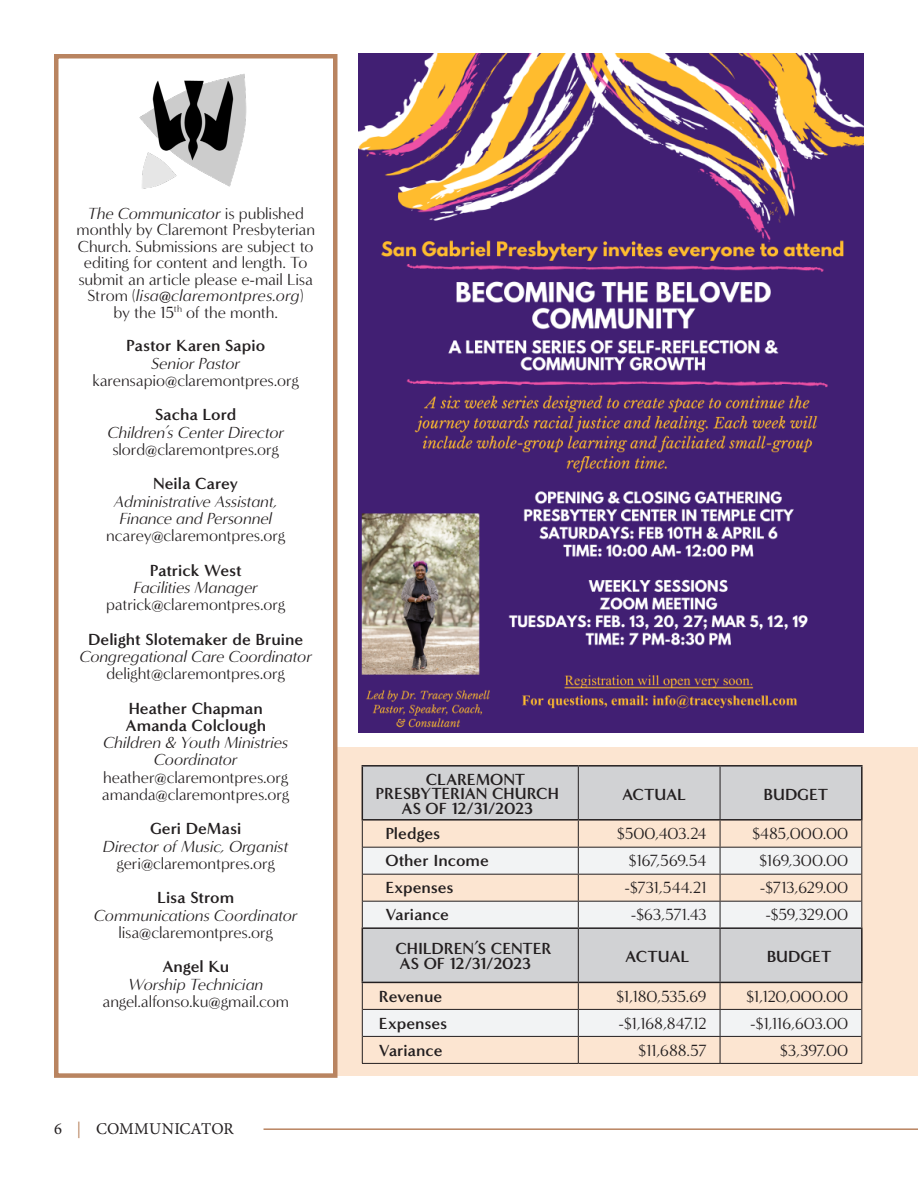
<style>
.page{position:relative;width:918px;height:1188px;background:#fff}
.page>*{position:absolute;margin:0;border:0;box-sizing:border-box;transform-origin:0 0}
.t1{font:16.5px/16.5px "Minerva Modern";letter-spacing:-.005em;color:#231f20;text-align:center}
.t2{font:italic 16.5px/17.2px "Minerva Modern";letter-spacing:-.005em;color:#231f20;text-align:center}
.t3{font:700 16.5px/14.5px "Minerva Modern";letter-spacing:-.005em;color:#231f20}
.t4{font:16.5px "Minion Pro";letter-spacing:.005em;color:#231f20}
.s1{font-style:italic}
.s2{font-weight:700;font-style:normal}
.s3{color:#b98460}
</style>
<div class="page">
<hr style="left:264px;top:1128px;width:654px;height:2px;background:#b98460">
<div style="left:338px;top:747px;width:580px;height:329px;background:#fce5d1"></div>
<img style="left:139px;top:74px;width:108px;height:115px">
<div style="left:54px;top:54px;width:284px;height:1024px;border:4px solid #b98460"></div>
<svg style="left:363px;top:767px;width:498px;height:80px;fill:#d1d2d4"></svg>
<svg style="left:363px;top:848px;width:498px;height:188px"></svg>
<hr style="left:363px;top:847px;width:215px;height:1px;background:#231f20">
<hr style="left:578px;top:847px;width:142px;height:1px;background:#231f20">
<hr style="left:720px;top:847px;width:141px;height:1px;background:#231f20">
<hr style="left:363px;top:874px;width:215px;height:1px;background:#231f20">
<hr style="left:578px;top:874px;width:142px;height:1px;background:#231f20">
<hr style="left:720px;top:874px;width:141px;height:1px;background:#231f20">
<hr style="left:363px;top:901px;width:215px;height:1px;background:#231f20">
<hr style="left:578px;top:901px;width:142px;height:1px;background:#231f20">
<svg style="left:578px;top:821px;width:1px;height:106px"></svg>
<hr style="left:720px;top:901px;width:141px;height:1px;background:#231f20">
<svg style="left:720px;top:821px;width:1px;height:106px"></svg>
<hr style="left:578px;top:929px;width:1px;height:53px;background:#231f20">
<hr style="left:720px;top:929px;width:1px;height:53px;background:#231f20">
<hr style="left:363px;top:1009px;width:215px;height:1px;background:#231f20">
<hr style="left:578px;top:1009px;width:142px;height:1px;background:#231f20">
<hr style="left:720px;top:1009px;width:141px;height:1px;background:#231f20">
<hr style="left:363px;top:1036px;width:215px;height:1px;background:#231f20">
<hr style="left:578px;top:1036px;width:142px;height:1px;background:#231f20">
<svg style="left:578px;top:983px;width:1px;height:80px"></svg>
<hr style="left:720px;top:1036px;width:141px;height:1px;background:#231f20">
<svg style="left:720px;top:983px;width:1px;height:80px"></svg>
<hr style="left:578px;top:767px;width:1px;height:52px;background:#231f20">
<hr style="left:720px;top:767px;width:1px;height:52px;background:#231f20">
<hr style="left:362px;top:765px;width:216px;height:2px;background:#231f20">
<hr style="left:362px;top:767px;width:1px;height:52px;background:#231f20">
<hr style="left:578px;top:765px;width:142px;height:2px;background:#231f20">
<hr style="left:720px;top:765px;width:143px;height:2px;background:#231f20">
<hr style="left:861px;top:767px;width:2px;height:52px;background:#231f20">
<hr style="left:362px;top:819px;width:216px;height:2px;background:#231f20">
<hr style="left:578px;top:819px;width:142px;height:2px;background:#231f20">
<hr style="left:720px;top:819px;width:143px;height:2px;background:#231f20">
<svg style="left:362px;top:983px;width:1px;height:80px"></svg>
<svg style="left:861px;top:983px;width:1px;height:80px"></svg>
<hr style="left:362px;top:1063px;width:216px;height:1px;background:#231f20">
<hr style="left:578px;top:1063px;width:142px;height:1px;background:#231f20">
<hr style="left:720px;top:1063px;width:142px;height:1px;background:#231f20">
<svg style="left:362px;top:821px;width:1px;height:106px"></svg>
<svg style="left:861px;top:821px;width:1px;height:106px"></svg>
<hr style="left:362px;top:927px;width:216px;height:2px;background:#231f20">
<hr style="left:362px;top:929px;width:1px;height:53px;background:#231f20">
<hr style="left:578px;top:927px;width:142px;height:2px;background:#231f20">
<hr style="left:720px;top:927px;width:143px;height:2px;background:#231f20">
<hr style="left:861px;top:929px;width:2px;height:53px;background:#231f20">
<hr style="left:362px;top:982px;width:216px;height:1px;background:#231f20">
<hr style="left:578px;top:982px;width:142px;height:1px;background:#231f20">
<hr style="left:720px;top:982px;width:143px;height:1px;background:#231f20">
<img style="left:359px;top:53px;width:505px;height:680px">
<p class="t1" style="left:76px;top:205px;width:240px"><span class="s1">The Communicator</span> is published monthly by Claremont Presbyterian<br>Church. Submissions are subject to editing for content and length. To submit an article please e-mail Lisa<br>Strom (<span class="s1">lisa@claremontpres.org</span>)<br>by the 15<sup>th</sup> of the month.</p>
<p class="t3" style="left:126px;top:338px;width:140px">Pastor Karen Sapio</p>
<p class="t2" style="left:151px;top:355px;width:91px">Senior Pastor</p>
<p class="t1" style="left:92px;top:372px;width:208px">karensapio@claremontpres.org</p>
<p class="t3" style="left:155px;top:407px;width:83px">Sacha Lord</p>
<p class="t2" style="left:107px;top:424px;width:178px">Children’s Center Director</p>
<p class="t1" style="left:112px;top:441px;width:168px">slord@claremontpres.org</p>
<p class="t3" style="left:153px;top:476px;width:87px">Neila Carey</p>
<p class="t2" style="left:114px;top:493px;width:165px">Administrative Assistant,</p>
<p class="t2" style="left:119px;top:510px;width:154px">Finance and Personnel</p>
<p class="t1" style="left:106px;top:527px;width:181px">ncarey@claremontpres.org</p>
<p class="t3" style="left:150px;top:563px;width:93px">Patrick West</p>
<p class="t2" style="left:133px;top:579px;width:126px">Facilities Manager</p>
<p class="t1" style="left:106px;top:596px;width:181px">patrick@claremontpres.org</p>
<p class="t3" style="left:88px;top:632px;width:216px">Delight Slotemaker de Bruine</p>
<p class="t2" style="left:79px;top:648px;width:234px">Congregational Care Coordinator</p>
<p class="t1" style="left:106px;top:665px;width:180px">delight@claremontpres.org</p>
<p class="t2" style="left:103px;top:700px;width:187px"><span class="s2">Heather Chapman<br>Amanda Colclough<br></span>Children &amp; Youth Ministries<br>Coordinator</p>
<p class="t1" style="left:102px;top:769px;width:189px;line-height:17.2px;text-align:left">heather@claremontpres.org amanda@claremontpres.org</p>
<p class="t3" style="left:150px;top:821px;width:93px">Geri DeMasi</p>
<p class="t2" style="left:103px;top:838px;width:187px">Director of Music, Organist</p>
<p class="t1" style="left:117px;top:855px;width:160px">geri@claremontpres.org</p>
<p class="t3" style="left:157px;top:890px;width:78px">Lisa Strom</p>
<p class="t2" style="left:94px;top:907px;width:205px">Communications Coordinator</p>
<p class="t1" style="left:118px;top:924px;width:156px">lisa@claremontpres.org</p>
<p class="t3" style="left:162px;top:959px;width:68px">Angel Ku</p>
<p class="t2" style="left:128px;top:976px;width:136px">Worship Technician</p>
<p class="t1" style="left:103px;top:993px;width:188px">angel.alfonso.ku@gmail.com</p>
<p class="t4" style="left:54px;top:1118px;width:181px">6 <span class="s3">|</span> COMMUNICATOR</p>
<p class="t3" style="left:426px;top:772px;width:101px">CLAREMONT</p>
<p class="t3" style="left:376px;top:787px;width:185px">PRESBYTERIAN CHURCH</p>
<p class="t3" style="left:402px;top:801px;width:133px">AS OF 12/31/2023</p>
<p class="t3" style="left:622px;top:787px;width:66px">ACTUAL</p>
<p class="t3" style="left:764px;top:787px;width:66px">BUDGET</p>
<p class="t3" style="left:385px;top:826px;width:56px">Pledges</p>
<p class="t1" style="left:617px;top:826px;width:91px">$500,403.24</p>
<p class="t1" style="left:752px;top:826px;width:98px">$485,000.00</p>
<p class="t3" style="left:385px;top:853px;width:105px">Other Income</p>
<p class="t1" style="left:629px;top:853px;width:79px">$167,569.54</p>
<p class="t1" style="left:759px;top:853px;width:91px">$169,300.00</p>
<p class="t3" style="left:385px;top:880px;width:70px">Expenses</p>
<p class="t1" style="left:624px;top:880px;width:84px">-$731,544.21</p>
<p class="t1" style="left:760px;top:880px;width:90px">-$713,629.00</p>
<p class="t3" style="left:385px;top:907px;width:65px">Variance</p>
<p class="t1" style="left:631px;top:907px;width:77px">-$63,571.43</p>
<p class="t1" style="left:765px;top:907px;width:84px">-$59,329.00</p>
<p class="t3" style="left:395px;top:941px;width:158px">CHILDREN’S CENTER<br>AS OF 12/31/2023</p>
<p class="t3" style="left:625px;top:949px;width:66px">ACTUAL</p>
<p class="t3" style="left:767px;top:949px;width:66px">BUDGET</p>
<p class="t3" style="left:379px;top:989px;width:65px">Revenue</p>
<p class="t1" style="left:616px;top:988px;width:92px">$1,180,535.69</p>
<p class="t1" style="left:746px;top:988px;width:104px">$1,120,000.00</p>
<p class="t3" style="left:379px;top:1016px;width:70px">Expenses</p>
<p class="t1" style="left:619px;top:1015px;width:90px">-$1,168,847.12</p>
<p class="t1" style="left:750px;top:1015px;width:99px">-$1,116,603.00</p>
<p class="t3" style="left:379px;top:1043px;width:65px">Variance</p>
<p class="t1" style="left:638px;top:1042px;width:70px">$11,688.57</p>
<p class="t1" style="left:780px;top:1042px;width:70px">$3,397.00</p>
</div>
